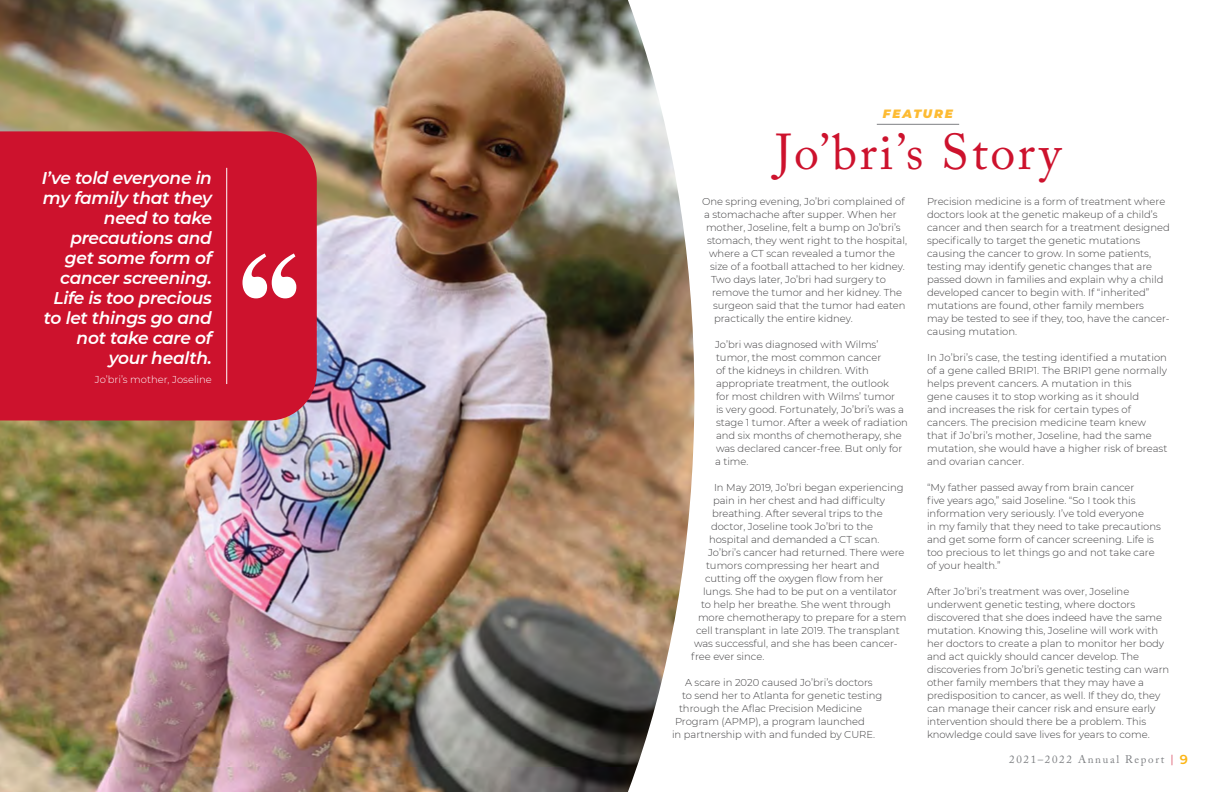
<style>
.page{position:relative;width:1224px;height:792px;background:#fff}
.page>*{position:absolute;margin:0;border:0;box-sizing:border-box;transform-origin:0 0}
.t1{font:50px "Adobe Caslon Pro";letter-spacing:.05em;color:#cd122d}
.t2{font:italic 600 17px/20px "Montserrat";letter-spacing:-.015em;color:#fff;text-align:right}
.t3{font:italic 900 12px "Montserrat";letter-spacing:.15em;color:#fdbb33}
.t4{font:11px "Adobe Caslon Pro";letter-spacing:.15em;color:#7e8083}
.t5{font:300 10px/13px "Montserrat";color:#414042}
.t6{font:300 10px "Montserrat";color:#fff}
.s1{font-family:"Montserrat";font-weight:300;color:#cd122d}
.s2{font-family:"Montserrat Alternates";font-weight:600;font-size:13px;color:#fcb515}
</style>
<div class="page">
<img style="left:0;top:0;width:694px;height:792px">
<hr style="left:877px;top:124px;width:82px;height:1px;background:#7e8083">
<div style="left:0;top:131px;width:317px;height:289px;background:#cd122d"></div>
<svg style="left:242px;top:253px;width:54px;height:45px"></svg>
<hr style="left:226px;top:168px;width:1px;height:216px;background:#fff">
<h2 class="t2" style="left:42px;top:167px;width:172px">I’ve told everyone in my family that they need to take precautions and get some form of cancer screening.<br>Life is too precious to let things go and not take care of your health.</h2>
<p class="t6" style="left:95px;top:373px;width:119px">Jo’bri’s mother, Joseline</p>
<p class="t3" style="left:883px;top:104px;width:72px">FEATURE</p>
<h1 class="t1" style="left:775px;top:123px;width:287px">Jo’bri’s Story</h1>
<p class="t5" style="left:702px;top:195px;width:204px">One spring evening, Jo’bri complained of</p>
<p class="t5" style="left:704px;top:208px;width:194px">a stomachache after supper. When her</p>
<p class="t5" style="left:706px;top:221px;width:196px">mother, Joseline, felt a bump on Jo’bri’s</p>
<p class="t5" style="left:707px;top:234px;width:202px">stomach, they went right to the hospital,</p>
<p class="t5" style="left:709px;top:247px;width:188px">where a CT scan revealed a tumor the</p>
<p class="t5" style="left:710px;top:260px;width:196px">size of a football attached to her kidney.</p>
<p class="t5" style="left:711px;top:273px;width:176px">Two days later, Jo’bri had surgery to</p>
<p class="t5" style="left:712px;top:286px;width:192px">remove the tumor and her kidney. The</p>
<p class="t5" style="left:713px;top:299px;width:194px">surgeon said that the tumor had eaten</p>
<p class="t5" style="left:714px;top:312px;width:140px">practically the entire kidney.</p>
<p class="t5" style="left:715px;top:338px;width:195px">Jo’bri was diagnosed with Wilms’ tumor, the most common cancer<br>of the kidneys in children. With appropriate treatment, the outlook<br>for most children with Wilms’ tumor<br>is very good. Fortunately, Jo’bri’s was a stage 1 tumor. After a week of radiation and six months of chemotherapy, she was declared cancer-free. But only for a time.</p>
<p class="t5" style="left:714px;top:481px;width:191px">In May 2019, Jo’bri began experiencing</p>
<p class="t5" style="left:713px;top:494px;width:174px">pain in her chest and had difficulty</p>
<p class="t5" style="left:712px;top:507px;width:172px">breathing. After several trips to the</p>
<p class="t5" style="left:711px;top:520px;width:164px">doctor, Joseline took Jo’bri to the</p>
<p class="t5" style="left:709px;top:533px;width:172px">hospital and demanded a CT scan.</p>
<p class="t5" style="left:708px;top:546px;width:198px">Jo’bri’s cancer had returned. There were</p>
<p class="t5" style="left:706px;top:559px;width:175px">tumors compressing her heart and</p>
<p class="t5" style="left:705px;top:572px;width:180px">cutting off the oxygen flow from her</p>
<p class="t5" style="left:703px;top:585px;width:195px">lungs. She had to be put on a ventilator</p>
<p class="t5" style="left:701px;top:598px;width:191px">to help her breathe. She went through</p>
<p class="t5" style="left:698px;top:611px;width:210px">more chemotherapy to prepare for a stem</p>
<p class="t5" style="left:696px;top:624px;width:205px">cell transplant in late 2019. The transplant</p>
<p class="t5" style="left:694px;top:637px;width:205px">was successful, and she has been cancer-</p>
<p class="t5" style="left:691px;top:650px;width:75px">free ever since.</p>
<p class="t5" style="left:685px;top:676px;width:189px">A scare in 2020 caused Jo’bri’s doctors</p>
<p class="t5" style="left:682px;top:689px;width:202px">to send her to Atlanta for genetic testing</p>
<p class="t5" style="left:679px;top:702px;width:185px">through the Aflac Precision Medicine</p>
<p class="t5" style="left:675px;top:715px;width:191px">Program (APMP), a program launched</p>
<p class="t5" style="left:672px;top:728px;width:205px">in partnership with and funded by CURE.</p>
<p class="t5" style="left:927px;top:195px;width:244px">Precision medicine is a form of treatment where doctors look at the genetic makeup of a child’s cancer and then search for a treatment designed specifically to target the genetic mutations causing the cancer to grow. In some patients, testing may identify genetic changes that are passed down in families and explain why a child developed cancer to begin with. If “inherited” mutations are found, other family members<br>may be tested to see if they, too, have the cancer&shy;causing mutation.</p>
<p class="t5" style="left:927px;top:351px;width:242px">In Jo’bri’s case, the testing identified a mutation of a gene called BRIP1. The BRIP1 gene normally helps prevent cancers. A mutation in this<br>gene causes it to stop working as it should<br>and increases the risk for certain types of cancers. The precision medicine team knew that if Jo’bri’s mother, Joseline, had the same mutation, she would have a higher risk of breast and ovarian cancer.</p>
<p class="t5" style="left:927px;top:481px;width:236px">“My father passed away from brain cancer<br>five years ago,” said Joseline. “So I took this information very seriously. I’ve told everyone<br>in my family that they need to take precautions and get some form of cancer screening. Life is too precious to let things go and not take care of your health.”</p>
<p class="t5" style="left:927px;top:585px;width:244px">After Jo’bri’s treatment was over, Joseline underwent genetic testing, where doctors discovered that she does indeed have the same mutation. Knowing this, Joseline will work with her doctors to create a plan to monitor her body and act quickly should cancer develop. The discoveries from Jo’bri’s genetic testing can warn other family members that they may have a predisposition to cancer, as well. If they do, they can manage their cancer risk and ensure early intervention should there be a problem. This knowledge could save lives for years to come.</p>
<p class="t4" style="left:1009px;top:753px;width:180px">2021–2022 Annual Report <span class="s1">|</span> <span class="s2">9</span></p>
</div>
